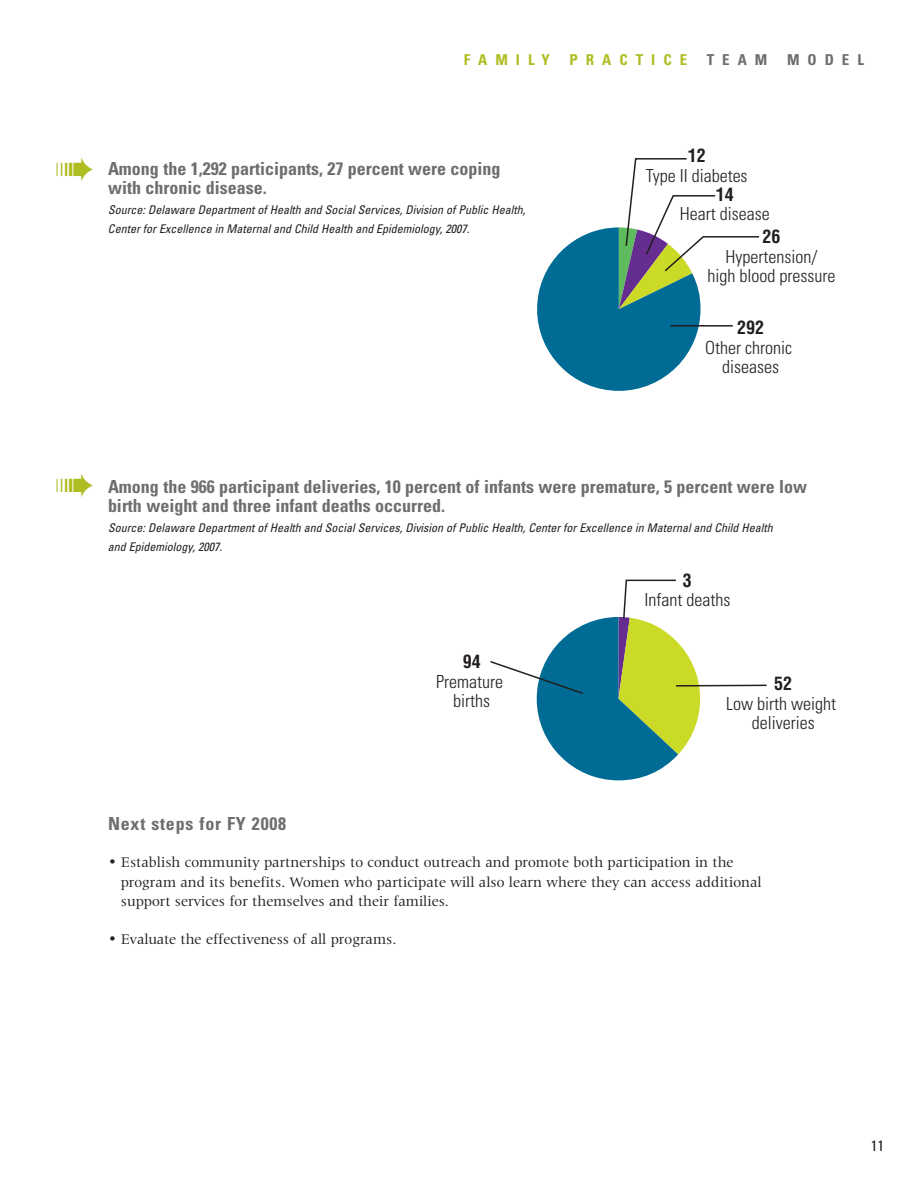
<style>
.page{position:relative;width:918px;height:1188px;background:#fff}
.page>*{position:absolute;margin:0;border:0;box-sizing:border-box;transform-origin:0 0}
.t1{font:700 condensed 18px/19.5px "Univers";color:#6d6e70}
.t2{font:300 condensed 18px/19.5px "Univers";color:#231f20;text-align:center}
.t3{font:700 condensed 18px "Univers";letter-spacing:.045em;color:#6d6e70}
.t4{font:700 condensed 18px "Helvetica";color:#231f20}
.t5{font:15px/19.5px "Latin 725 BT";color:#231f20}
.t6{font:700 condensed 15px "Univers";letter-spacing:.53em;color:#afbd22}
.t7{font:700 condensed 15px "Univers";letter-spacing:.535em;color:#6d6e70}
.t8{font:condensed 15px "Univers";color:#231f20}
.t9{font:italic condensed 12px/19.5px "Univers";color:#231f20}
</style>
<div class="page">
<svg style="left:537px;top:158px;width:223px;height:233px"></svg>
<hr style="left:670px;top:325px;width:63px;height:2px;background:#231f20">
<svg style="left:490px;top:579px;width:277px;height:201px"></svg>
<p class="t6" style="left:464px;top:54px;width:88px">FAMILY</p>
<p class="t6" style="left:570px;top:54px;width:119px">PRACTICE</p>
<p class="t7" style="left:707px;top:54px;width:62px">TEAM</p>
<p class="t7" style="left:787px;top:54px;width:78px">MODEL</p>
<h1 class="t1" style="left:108px;top:161px;width:394px">Among the 1,292 participants, 27 percent were coping with chronic disease.</h1>
<p class="t9" style="left:108px;top:201px;width:421px">Source:Delaware Departmentof Health and SocialServices,Division of Public Health,<br>CenterforExcellence in Maternaland Child Health and Epidemiology,2007.</p>
<h1 class="t4" style="left:688px;top:149px;width:19px">12</h1>
<h1 class="t2" style="left:646px;top:168px;width:103px">Type II diabetes</h1>
<h1 class="t4" style="left:716px;top:187px;width:19px">14</h1>
<h1 class="t2" style="left:680px;top:206px;width:91px">Heart disease</h1>
<h1 class="t4" style="left:762px;top:230px;width:19px">26</h1>
<h1 class="t2" style="left:707px;top:249px;width:129px">Hypertension/<br>high blood pressure</h1>
<h1 class="t4" style="left:737px;top:321px;width:28px">292</h1>
<h1 class="t2" style="left:705px;top:340px;width:88px">Other chronic diseases</h1>
<h1 class="t1" style="left:108px;top:478px;width:701px">Among the 966 participant deliveries, 10 percent of infants were premature, 5 percent were low birth weight and three infant deaths occurred.</h1>
<p class="t9" style="left:108px;top:519px;width:669px">Source:Delaware Departmentof Health and SocialServices,Division of Public Health,CenterforExcellence in Maternaland Child Health and Epidemiology,2007.</p>
<h1 class="t4" style="left:463px;top:655px;width:19px">94</h1>
<h1 class="t2" style="left:436px;top:673px;width:68px">Premature births</h1>
<h1 class="t4" style="left:683px;top:573px;width:10px">3</h1>
<h1 class="t2" style="left:644px;top:592px;width:87px">Infant deaths</h1>
<h1 class="t4" style="left:774px;top:677px;width:19px">52</h1>
<h1 class="t2" style="left:726px;top:695px;width:111px">Low birth weight deliveries</h1>
<h1 class="t3" style="left:108px;top:817px;width:180px">Next steps for FY 2008</h1>
<p class="t5" style="left:121px;top:854px;width:642px;text-indent:-13px">• Establish community partnerships to conduct outreach and promote both participation in the program and its benefits. Women who participate will also learn where they can access additional support services for themselves and their families.</p>
<p class="t5" style="left:108px;top:930px;width:290px">• Evaluate the effectiveness of all programs.</p>
<p class="t8" style="left:871px;top:1140px;width:15px">11</p>
</div>
